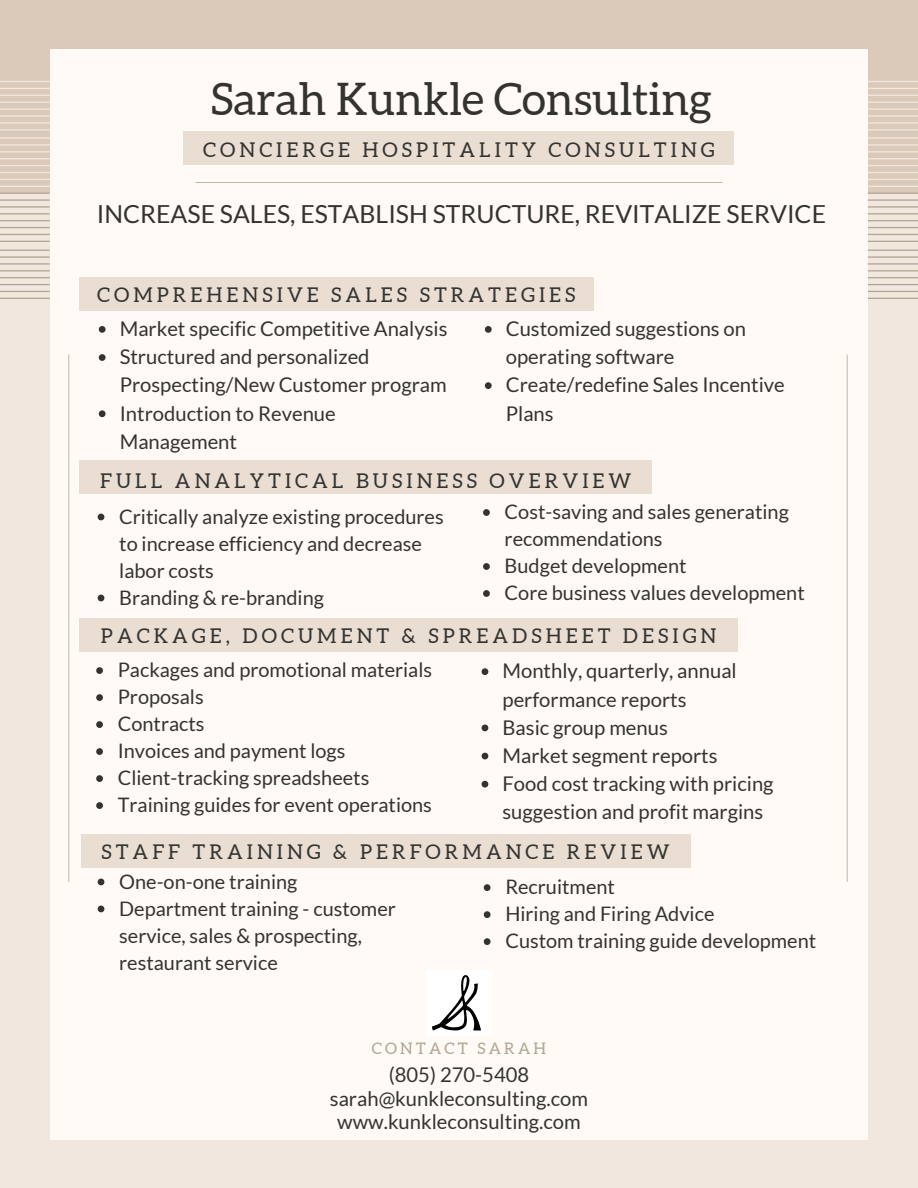
<style>
.page{position:relative;width:918px;height:1188px;background:#f1e7de}
.page>*{position:absolute;margin:0;border:0;box-sizing:border-box;transform-origin:0 0}
.t1{font:44.85px "Aleo";color:#333330}
.t2{font:24.9px "Lato";color:#333330}
.t3{font:20.25px/28.2px "Lato";color:#333330}
.t4{font:20.25px "Aleo";letter-spacing:.2em;color:#333330}
.t5{font:19.95px/27px "Lato";color:#333330}
.t6{font:15.9px "Aleo";letter-spacing:.2em;color:#b3a593}
</style>
<div class="page">
<div style="left:0;top:0;width:918px;height:193px;background:#dbcaba"></div>
<div style="left:50px;top:49px;width:818px;height:1090px;background:#fffaf6"></div>
<img style="left:432px;top:975px;width:49px;height:56px">
<div style="left:184px;top:131px;width:550px;height:34px;background:#eaded3"></div>
<svg style="left:96px;top:667px;width:7px;height:7px"></svg>
<svg style="left:96px;top:694px;width:7px;height:7px"></svg>
<svg style="left:96px;top:721px;width:7px;height:7px"></svg>
<svg style="left:96px;top:748px;width:7px;height:7px"></svg>
<svg style="left:96px;top:775px;width:7px;height:7px"></svg>
<svg style="left:96px;top:802px;width:7px;height:7px"></svg>
<svg style="left:482px;top:668px;width:6px;height:7px"></svg>
<svg style="left:482px;top:725px;width:6px;height:6px"></svg>
<svg style="left:482px;top:753px;width:6px;height:6px"></svg>
<svg style="left:482px;top:781px;width:6px;height:7px"></svg>
<svg style="left:483px;top:509px;width:7px;height:7px"></svg>
<svg style="left:483px;top:563px;width:7px;height:7px"></svg>
<svg style="left:483px;top:590px;width:7px;height:7px"></svg>
<svg style="left:484px;top:884px;width:7px;height:7px"></svg>
<svg style="left:484px;top:911px;width:7px;height:7px"></svg>
<svg style="left:484px;top:938px;width:7px;height:7px"></svg>
<div style="left:80px;top:277px;width:514px;height:34px;background:#eaded3"></div>
<div style="left:80px;top:460px;width:572px;height:34px;background:#eaded3"></div>
<div style="left:80px;top:618px;width:658px;height:34px;background:#eaded3"></div>
<svg style="left:98px;top:514px;width:6px;height:6px"></svg>
<svg style="left:98px;top:595px;width:6px;height:6px"></svg>
<svg style="left:98px;top:879px;width:6px;height:6px"></svg>
<svg style="left:98px;top:906px;width:6px;height:6px"></svg>
<svg style="left:99px;top:326px;width:7px;height:7px"></svg>
<svg style="left:99px;top:354px;width:7px;height:7px"></svg>
<svg style="left:99px;top:410px;width:7px;height:7px"></svg>
<svg style="left:485px;top:326px;width:7px;height:7px"></svg>
<svg style="left:485px;top:382px;width:7px;height:7px"></svg>
<div style="left:81px;top:834px;width:610px;height:34px;background:#eaded3"></div>
<hr style="left:0;top:193px;width:50px;height:1px;background:#b3a593">
<hr style="left:0;top:199px;width:50px;height:2px;background:#b3a593">
<hr style="left:0;top:206px;width:50px;height:2px;background:#b3a593">
<hr style="left:0;top:213px;width:50px;height:1px;background:#b3a593">
<hr style="left:0;top:220px;width:50px;height:1px;background:#b3a593">
<hr style="left:0;top:227px;width:50px;height:1px;background:#b3a593">
<hr style="left:0;top:234px;width:50px;height:1px;background:#b3a593">
<hr style="left:0;top:241px;width:50px;height:1px;background:#b3a593">
<hr style="left:0;top:250px;width:50px;height:1px;background:#b3a593">
<hr style="left:0;top:256px;width:50px;height:2px;background:#b3a593">
<hr style="left:0;top:263px;width:50px;height:2px;background:#b3a593">
<hr style="left:0;top:270px;width:50px;height:1px;background:#b3a593">
<hr style="left:0;top:277px;width:50px;height:1px;background:#b3a593">
<hr style="left:0;top:284px;width:50px;height:1px;background:#b3a593">
<hr style="left:0;top:291px;width:50px;height:1px;background:#b3a593">
<hr style="left:0;top:298px;width:50px;height:1px;background:#b3a593">
<hr style="left:0;top:81px;width:50px;height:1px;background:#f1e7de">
<hr style="left:0;top:88px;width:50px;height:1px;background:#f1e7de">
<hr style="left:0;top:95px;width:50px;height:1px;background:#f1e7de">
<hr style="left:0;top:102px;width:50px;height:1px;background:#f1e7de">
<hr style="left:0;top:108px;width:50px;height:2px;background:#f1e7de">
<hr style="left:0;top:115px;width:50px;height:2px;background:#f1e7de">
<hr style="left:0;top:122px;width:50px;height:2px;background:#f1e7de">
<hr style="left:0;top:129px;width:50px;height:1px;background:#f1e7de">
<hr style="left:0;top:137px;width:50px;height:2px;background:#f1e7de">
<hr style="left:0;top:144px;width:50px;height:2px;background:#f1e7de">
<hr style="left:0;top:151px;width:50px;height:1px;background:#f1e7de">
<hr style="left:0;top:158px;width:50px;height:1px;background:#f1e7de">
<hr style="left:0;top:165px;width:50px;height:1px;background:#f1e7de">
<hr style="left:0;top:172px;width:50px;height:1px;background:#f1e7de">
<hr style="left:0;top:179px;width:50px;height:1px;background:#f1e7de">
<hr style="left:0;top:186px;width:50px;height:1px;background:#f1e7de">
<hr style="left:868px;top:193px;width:50px;height:1px;background:#b3a593">
<hr style="left:868px;top:199px;width:50px;height:2px;background:#b3a593">
<hr style="left:868px;top:206px;width:50px;height:2px;background:#b3a593">
<hr style="left:868px;top:213px;width:50px;height:1px;background:#b3a593">
<hr style="left:868px;top:220px;width:50px;height:1px;background:#b3a593">
<hr style="left:868px;top:227px;width:50px;height:1px;background:#b3a593">
<hr style="left:868px;top:234px;width:50px;height:1px;background:#b3a593">
<hr style="left:868px;top:241px;width:50px;height:1px;background:#b3a593">
<hr style="left:868px;top:250px;width:50px;height:1px;background:#b3a593">
<hr style="left:868px;top:256px;width:50px;height:2px;background:#b3a593">
<hr style="left:868px;top:263px;width:50px;height:2px;background:#b3a593">
<hr style="left:868px;top:270px;width:50px;height:1px;background:#b3a593">
<hr style="left:868px;top:277px;width:50px;height:1px;background:#b3a593">
<hr style="left:868px;top:284px;width:50px;height:1px;background:#b3a593">
<hr style="left:868px;top:291px;width:50px;height:1px;background:#b3a593">
<hr style="left:868px;top:298px;width:50px;height:1px;background:#b3a593">
<hr style="left:868px;top:81px;width:50px;height:1px;background:#f1e7de">
<hr style="left:868px;top:88px;width:50px;height:1px;background:#f1e7de">
<hr style="left:868px;top:95px;width:50px;height:1px;background:#f1e7de">
<hr style="left:868px;top:102px;width:50px;height:1px;background:#f1e7de">
<hr style="left:868px;top:108px;width:50px;height:2px;background:#f1e7de">
<hr style="left:868px;top:115px;width:50px;height:2px;background:#f1e7de">
<hr style="left:868px;top:122px;width:50px;height:2px;background:#f1e7de">
<hr style="left:868px;top:129px;width:50px;height:1px;background:#f1e7de">
<hr style="left:868px;top:137px;width:50px;height:2px;background:#f1e7de">
<hr style="left:868px;top:144px;width:50px;height:2px;background:#f1e7de">
<hr style="left:868px;top:151px;width:50px;height:1px;background:#f1e7de">
<hr style="left:868px;top:158px;width:50px;height:1px;background:#f1e7de">
<hr style="left:868px;top:165px;width:50px;height:1px;background:#f1e7de">
<hr style="left:868px;top:172px;width:50px;height:1px;background:#f1e7de">
<hr style="left:868px;top:179px;width:50px;height:1px;background:#f1e7de">
<hr style="left:868px;top:186px;width:50px;height:1px;background:#f1e7de">
<hr style="left:68px;top:354px;width:1px;height:528px;background:#b3a593">
<hr style="left:847px;top:354px;width:1px;height:528px;background:#b3a593">
<hr style="left:195px;top:182px;width:528px;height:1px;background:#b3a593">
<p class="t1" style="left:211px;top:73px;width:503px">Sarah Kunkle Consulting</p>
<p class="t4" style="left:203px;top:138px;width:513px">CONCIERGE HOSPITALITY CONSULTING</p>
<p class="t2" style="left:97px;top:198px;width:731px">INCREASE SALES, ESTABLISH STRUCTURE, REVITALIZE SERVICE</p>
<p class="t4" style="left:97px;top:284px;width:480px">COMPREHENSIVE SALES STRATEGIES</p>
<p class="t3" style="left:120px;top:314px;width:329px">Market specific Competitive Analysis</p>
<p class="t3" style="left:120px;top:342px;width:329px">Structured and personalized<br>Prospecting/New Customer program</p>
<p class="t3" style="left:120px;top:399px;width:218px">Introduction to Revenue<br>Management</p>
<p class="t3" style="left:506px;top:314px;width:242px">Customized suggestions on operating software</p>
<p class="t3" style="left:506px;top:370px;width:281px">Create/redefine Sales Incentive<br>Plans</p>
<p class="t4" style="left:100px;top:470px;width:533px">FULL ANALYTICAL BUSINESS OVERVIEW</p>
<p class="t5" style="left:119px;top:503px;width:326px">Critically analyze existing procedures to increase efficiency and decrease labor costs</p>
<p class="t5" style="left:119px;top:584px;width:206px">Branding &amp; re-branding</p>
<p class="t5" style="left:505px;top:498px;width:286px">Cost-saving and sales generating recommendations</p>
<p class="t5" style="left:505px;top:552px;width:183px">Budget development</p>
<p class="t5" style="left:505px;top:579px;width:302px">Core business values development</p>
<p class="t4" style="left:101px;top:625px;width:617px">PACKAGE, DOCUMENT &amp; SPREADSHEET DESIGN</p>
<p class="t5" style="left:118px;top:656px;width:316px">Packages and promotional materials</p>
<p class="t5" style="left:118px;top:683px;width:87px">Proposals</p>
<p class="t5" style="left:118px;top:710px;width:88px">Contracts</p>
<p class="t5" style="left:118px;top:737px;width:229px">Invoices and payment logs</p>
<p class="t5" style="left:118px;top:764px;width:253px">Client-tracking spreadsheets</p>
<p class="t5" style="left:118px;top:791px;width:316px">Training guides for event operations</p>
<p class="t3" style="left:503px;top:656px;width:236px">Monthly, quarterly, annual performance reports</p>
<p class="t3" style="left:503px;top:713px;width:167px">Basic group menus</p>
<p class="t3" style="left:503px;top:741px;width:217px">Market segment reports</p>
<p class="t3" style="left:503px;top:769px;width:273px">Food cost tracking with pricing suggestion and profit margins</p>
<p class="t4" style="left:101px;top:840px;width:570px">STAFF TRAINING &amp; PERFORMANCE REVIEW</p>
<p class="t5" style="left:119px;top:867px;width:180px">One-on-one training</p>
<p class="t5" style="left:119px;top:894px;width:278px">Department training - customer service, sales &amp; prospecting, restaurant service</p>
<p class="t5" style="left:505px;top:873px;width:111px">Recruitment</p>
<p class="t5" style="left:505px;top:900px;width:211px">Hiring and Firing Advice</p>
<p class="t5" style="left:505px;top:927px;width:312px">Custom training guide development</p>
<p class="t6" style="left:372px;top:1039px;width:176px">CONTACT SARAH</p>
<p class="t3" style="left:389px;top:1060px;width:142px">(805) 270-5408</p>
<p class="t3" style="left:330px;top:1084px;width:260px">sarah@kunkleconsulting.com</p>
<p class="t3" style="left:337px;top:1107px;width:245px">www.kunkleconsulting.com</p>
</div>
